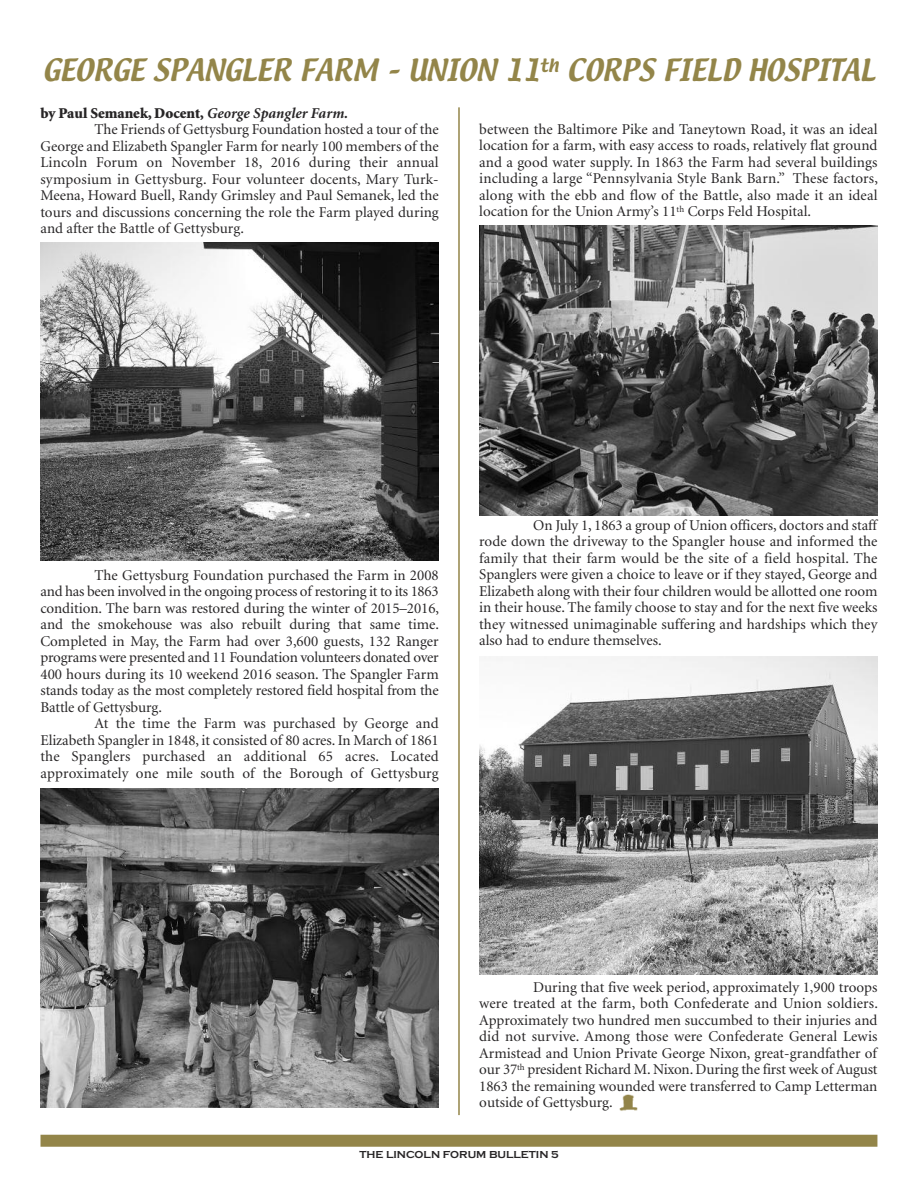
<style>
.page{position:relative;width:918px;height:1188px;background:#fff}
.page>*{position:absolute;margin:0;border:0;box-sizing:border-box;transform-origin:0 0}
.t1{font:27px "Textile";letter-spacing:-.01em;color:#938549}
.t2{font:15px/16.5px "Minion";color:#272526;text-align:justify}
.t3{font:900 15px "Minion";color:#272526}
.t4{font:700 10.5px "Copperplate Gothic";color:#272526}
.s1{font-weight:700;font-style:italic}
</style>
<div class="page">
<img style="left:619px;top:1094px;width:18px;height:17px">
<div style="left:41px;top:1135px;width:836px;height:12px;background:#938549"></div>
<hr style="left:458px;top:107px;width:2px;height:1008px;background:#938549">
<img style="left:479px;top:226px;width:399px;height:289px">
<img style="left:479px;top:656px;width:399px;height:319px">
<img style="left:41px;top:242px;width:398px;height:319px">
<img style="left:41px;top:789px;width:398px;height:319px">
<h1 class="t1" style="left:43px;top:56px;width:834px">GEORGE SPANGLER FARM – UNION 11<sup>th</sup> CORPS FIELD HOSPITAL</h1>
<p class="t3" style="left:40px;top:107px;width:309px">by Paul Semanek, Docent, <span class="s1">George Spangler Farm.</span></p>
<p class="t2" style="left:95px;top:123px;width:346px">The Friends of Gettysburg Foundation hosted a tour of the</p>
<p class="t2" style="left:40px;top:139px;width:400px">George and Elizabeth Spangler Farm for nearly 100 members of the</p>
<p class="t2" style="left:40px;top:156px;width:400px">Lincoln Forum on November 18, 2016 during their annual</p>
<p class="t2" style="left:40px;top:172px;width:400px">symposium in Gettysburg. Four volunteer docents, Mary Turk-</p>
<p class="t2" style="left:40px;top:189px;width:400px">Meena, Howard Buell, Randy Grimsley and Paul Semanek, led the</p>
<p class="t2" style="left:40px;top:205px;width:400px">tours and discussions concerning the role the Farm played during</p>
<p class="t2" style="left:40px;top:222px;width:205px">and after the Battle of Gettysburg.</p>
<p class="t2" style="left:479px;top:122px;width:400px">between the Baltimore Pike and Taneytown Road, it was an ideal location for a farm, with easy access to roads, relatively flat ground and a good water supply. In 1863 the Farm had several buildings including a large “Pennsylvania Style Bank Barn.” These factors, along with the ebb and flow of the Battle, also made it an ideal location for the Union Army’s 11<sup>th</sup> Corps Feld Hospital.</p>
<p class="t2" style="left:40px;top:568px;width:400px;text-indent:54px">The Gettysburg Foundation purchased the Farm in 2008 and has been involved in the ongoing process of restoring it to its 1863 condition. The barn was restored during the winter of 2015–2016, and the smokehouse was also rebuilt during that same time.<br>Completed in May, the Farm had over 3,600 guests, 132 Ranger programs were presented and 11 Foundation volunteers donated over 400 hours during its 10 weekend 2016 season. The Spangler Farm stands today as the most completely restored field hospital from the Battle of Gettysburg.</p>
<p class="t2" style="left:40px;top:717px;width:400px;text-indent:54px">At the time the Farm was purchased by George and Elizabeth Spangler in 1848, it consisted of 80 acres. In March of 1861 the Spanglers purchased an additional 65 acres. Located approximately one mile south of the Borough of Gettysburg</p>
<p class="t2" style="left:479px;top:518px;width:400px;text-indent:54px">On July 1, 1863 a group of Union officers, doctors and staff rode down the driveway to the Spangler house and informed the family that their farm would be the site of a field hospital. The Spanglers were given a choice to leave or if they stayed, George and Elizabeth along with their four children would be allotted one room in their house. The family choose to stay and for the next five weeks they witnessed unimaginable suffering and hardships which they also had to endure themselves.</p>
<p class="t2" style="left:479px;top:980px;width:400px;text-indent:54px">During that five week period, approximately 1,900 troops were treated at the farm, both Confederate and Union soldiers.<br>Approximately two hundred men succumbed to their injuries and did not survive. Among those were Confederate General Lewis Armistead and Union Private George Nixon, great-grandfather of our 37<sup>th</sup> president Richard M. Nixon. During the first week of August 1863 the remaining wounded were transferred to Camp Letterman outside of Gettysburg.</p>
<p class="t4" style="left:359px;top:1148px;width:201px">THE LINCOLN FORUM BULLETIN 5</p>
</div>
